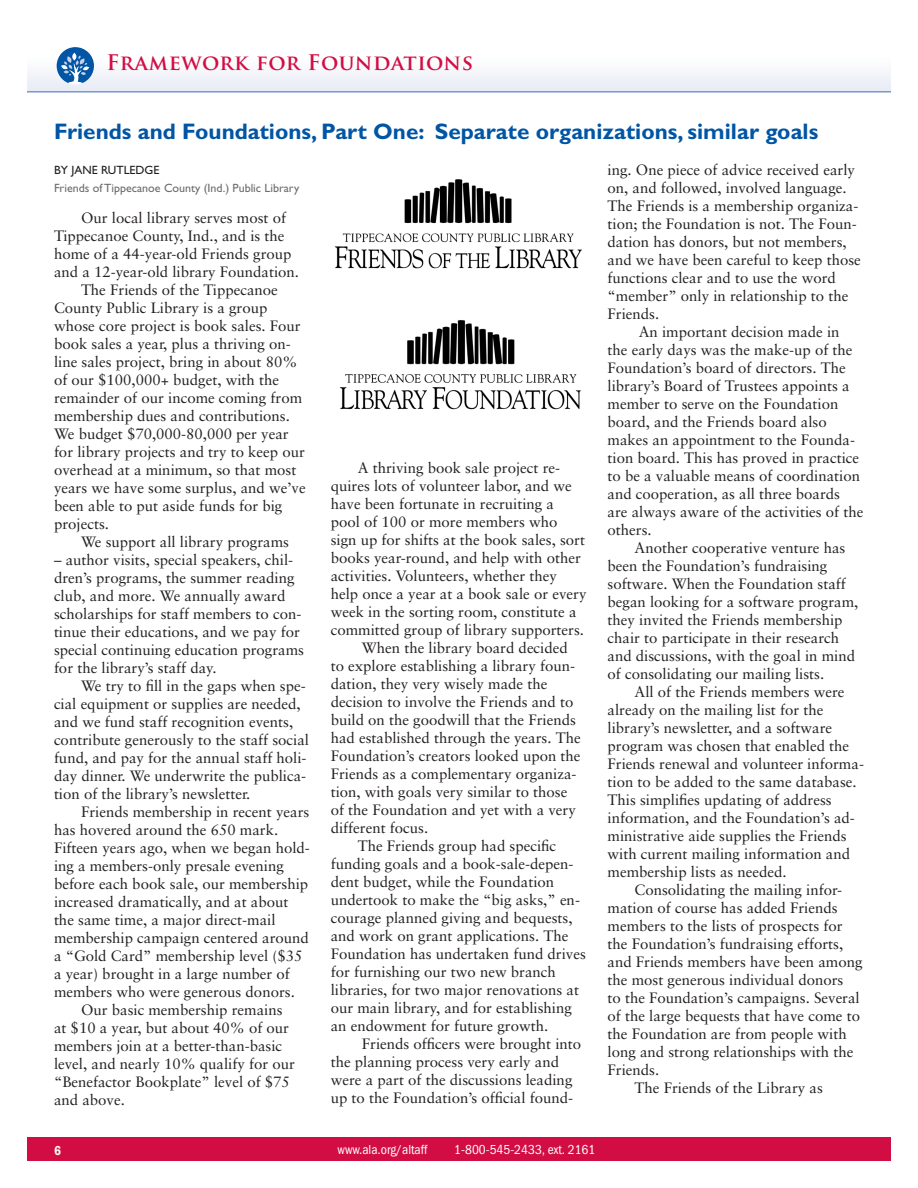
<style>
.page{position:relative;width:918px;height:1188px;background:#fff}
.page>*{position:absolute;margin:0;border:0;box-sizing:border-box;transform-origin:0 0}
._04_Headline__medium{font:700 22.5px "Gill Sans";color:#0155a5}
._15_PAGE_NAME_right{font:700 21px "Trajan Pro";letter-spacing:.025em;color:#d20d44}
._06_Text__2nd__inden{font:15px/18px "Sabon";color:#231f20}
.t1{font:condensed 13.5px "Franklin Gothic";color:#fff}
.t2{font:600 condensed 13.5px "Franklin Gothic";color:#fff}
._04_Headline__medium-2{font:12px/18px "Gill Sans";color:#6c6d70}
.s1{color:#231f20}
</style>
<div class="page">
<div style="left:27px;top:1138px;width:864px;height:23px;background:#d20d44"></div>
<div style="left:27px;top:27px;width:864px;height:64px;background:linear-gradient(to bottom,#fff,#edeff8)"></div>
<hr style="left:27px;top:92px;width:864px;height:1px;background:#3d6bb3">
<svg style="left:57px;top:47px;width:37px;height:37px"></svg>
<img style="left:334px;top:179px;width:248px;height:90px">
<img style="left:339px;top:320px;width:242px;height:90px">
<p class="_15_PAGE_NAME_right" style="left:107px;top:49px;width:368px">Framework for Foundations</p>
<p class="_04_Headline__medium" style="left:54px;top:118px;width:766px">Friends and Foundations, Part One: Separate organizations, similar goals</p>
<p class="_04_Headline__medium-2" style="left:54px;top:161px;width:247px"><span class="s1">BY JANE RUTLEDGE<br></span>Friends of Tippecanoe County (Ind.) Public Library</p>
<p class="_06_Text__2nd__inden" style="left:54px;top:209px;width:247px;text-indent:27px">Our local library serves most of Tippecanoe County, Ind., and is the home of a 44-year-old Friends group and a 12-year-old library Foundation.</p>
<p class="_06_Text__2nd__inden" style="left:54px;top:281px;width:253px;text-indent:27px">The Friends of the Tippecanoe County Public Library is a group whose core project is book sales. Four book sales a year, plus a thriving on&shy;line sales project, bring in about 80% of our $100,000+ budget, with the remainder of our income coming from membership dues and contributions.<br>We budget $70,000-80,000 per year for library projects and try to keep our overhead at a minimum, so that most years we have some surplus, and we’ve been able to put aside funds for big projects.</p>
<p class="_06_Text__2nd__inden" style="left:81px;top:533px;width:210px">We support all library programs</p>
<p class="_06_Text__2nd__inden" style="left:54px;top:551px;width:252px">– author visits, special speakers, chil&shy;dren’s programs, the summer reading club, and more. We annually award scholarships for staff members to con&shy;tinue their educations, and we pay for special continuing education programs for the library’s staff day.</p>
<p class="_06_Text__2nd__inden" style="left:54px;top:677px;width:257px;text-indent:27px">We try to fill in the gaps when spe&shy;cial equipment or supplies are needed, and we fund staff recognition events, contribute generously to the staff social fund, and pay for the annual staff holi&shy;day dinner. We underwrite the publica&shy;tion of the library’s newsletter.</p>
<p class="_06_Text__2nd__inden" style="left:54px;top:803px;width:257px;text-indent:27px">Friends membership in recent years has hovered around the 650 mark.<br>Fifteen years ago, when we began hold&shy;ing a members-only presale evening before each book sale, our membership increased dramatically, and at about the same time, a major direct-mail membership campaign centered around a “Gold Card” membership level ($35 a year) brought in a large number of members who were generous donors.</p>
<p class="_06_Text__2nd__inden" style="left:54px;top:1001px;width:242px;text-indent:27px">Our basic membership remains at $10 a year, but about 40% of our members join at a better-than-basic level, and nearly 10% qualify for our “Benefactor Bookplate” level of $75 and above.</p>
<p class="_06_Text__2nd__inden" style="left:608px;top:161px;width:255px">ing. One piece of advice received early on, and followed, involved language.<br>The Friends is a membership organiza&shy;tion; the Foundation is not. The Foun&shy;dation has donors, but not members, and we have been careful to keep those functions clear and to use the word “member” only in relationship to the Friends.</p>
<p class="_06_Text__2nd__inden" style="left:608px;top:323px;width:257px;text-indent:31px">An important decision made in<br>the early days was the make-up of the Foundation’s board of directors. The library’s Board of Trustees appoints a member to serve on the Foundation board, and the Friends board also makes an appointment to the Founda&shy;tion board. This has proved in practice to be a valuable means of coordination and cooperation, as all three boards are always aware of the activities of the others.</p>
<p class="_06_Text__2nd__inden" style="left:608px;top:539px;width:252px;text-indent:27px">Another cooperative venture has been the Foundation’s fundraising software. When the Foundation staff began looking for a software program, they invited the Friends membership chair to participate in their research and discussions, with the goal in mind of consolidating our mailing lists.</p>
<p class="_06_Text__2nd__inden" style="left:608px;top:683px;width:258px;text-indent:27px">All of the Friends members were already on the mailing list for the library’s newsletter, and a software program was chosen that enabled the Friends renewal and volunteer informa&shy;tion to be added to the same database.<br>This simplifies updating of address information, and the Foundation’s ad&shy;ministrative aide supplies the Friends with current mailing information and membership lists as needed.</p>
<p class="_06_Text__2nd__inden" style="left:608px;top:881px;width:257px;text-indent:27px">Consolidating the mailing infor&shy;mation of course has added Friends members to the lists of prospects for the Foundation’s fundraising efforts, and Friends members have been among the most generous individual donors<br>to the Foundation’s campaigns. Several of the large bequests that have come to the Foundation are from people with long and strong relationships with the Friends.</p>
<p class="_06_Text__2nd__inden" style="left:635px;top:1079px;width:190px">The Friends of the Library as</p>
<p class="_06_Text__2nd__inden" style="left:331px;top:459px;width:257px;text-indent:27px">A thriving book sale project re&shy;quires lots of volunteer labor, and we have been fortunate in recruiting a pool of 100 or more members who sign up for shifts at the book sales, sort books year-round, and help with other activities. Volunteers, whether they help once a year at a book sale or every week in the sorting room, constitute a committed group of library supporters.</p>
<p class="_06_Text__2nd__inden" style="left:331px;top:639px;width:252px;text-indent:31px">When the library board decided to explore establishing a library foun&shy;dation, they very wisely made the decision to involve the Friends and to build on the goodwill that the Friends had established through the years. The Foundation’s creators looked upon the Friends as a complementary organiza&shy;tion, with goals very similar to those of the Foundation and yet with a very different focus.</p>
<p class="_06_Text__2nd__inden" style="left:331px;top:837px;width:257px;text-indent:27px">The Friends group had specific funding goals and a book-sale-depen&shy;dent budget, while the Foundation undertook to make the “big asks,” en&shy;courage planned giving and bequests, and work on grant applications. The Foundation has undertaken fund drives for furnishing our two new branch libraries, for two major renovations at our main library, and for establishing an endowment for future growth.</p>
<p class="_06_Text__2nd__inden" style="left:331px;top:1035px;width:252px;text-indent:31px">Friends officers were brought into the planning process very early and were a part of the discussions leading up to the Foundation’s official found-</p>
<p class="t2" style="left:54px;top:1143px;width:8px">6</p>
<p class="t1" style="left:337px;top:1142px;width:91px">www.ala.org/altaff</p>
<p class="t1" style="left:454px;top:1142px;width:143px">1-800-545-2433, ext. 2161</p>
</div>
